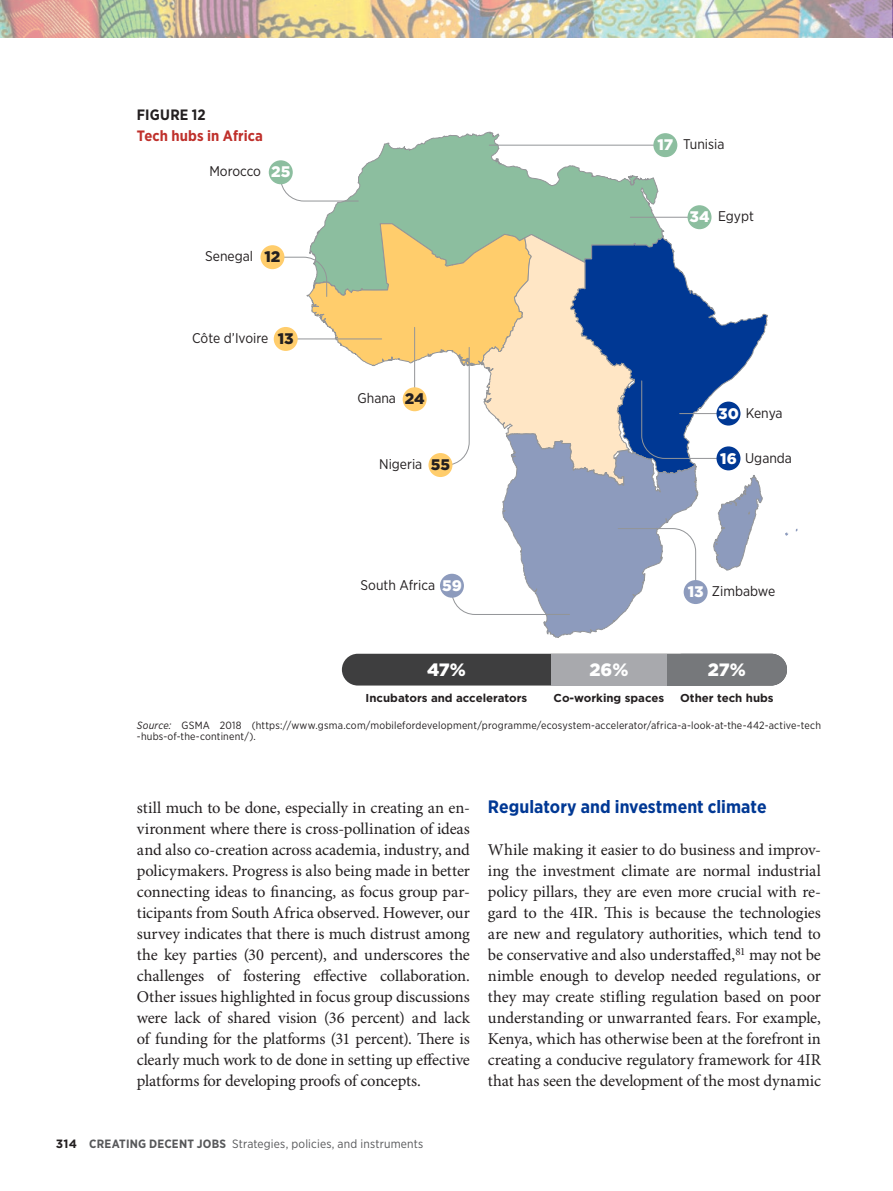
<style>
.page{position:relative;width:893px;height:1191px;background:#fff}
.page>*{position:absolute;margin:0;border:0;box-sizing:border-box;transform-origin:0 0}
.t1{font:700 18px "Gotham Narrow";color:#003894}
.t2{font:900 17.85px "Gotham";color:#fff}
.t3{font:16.5px/21px "Minion Pro";letter-spacing:-.015em;color:#231f20;text-align:justify}
.t4{font:900 15.3px "Gotham";color:#fff}
.t5{font:900 15.3px "Gotham";color:#231f20}
.t6{font:700 15px "Gotham Narrow";letter-spacing:.01em;color:#bf302b}
.t7{font:700 15px "Gotham Narrow";letter-spacing:.01em;color:#231f20}
.t8{font:14.1px "Gotham Narrow";color:#231f20}
.t9{font:12px "Gotham Narrow";letter-spacing:.015em;color:#57585a}
.t10{font:700 11.55px "Gotham";color:#231f20}
.t11{font:10.5px/10.5px "Gotham Narrow";letter-spacing:.02em;color:#231f20}
.s1{font-style:italic}
.s2{font-family:"Gotham";font-weight:700;color:#231f20}
.s3{font-weight:700}
</style>
<div class="page">
<img style="left:0;top:0;width:892px;height:37px">
<svg style="left:324px;top:131px;width:341px;height:92px;fill:#8cbe9f"></svg>
<div style="left:342px;top:654px;width:445px;height:31px;background:#3e3e3f;border-radius:16px"></div>
<div style="left:667px;top:654px;width:120px;height:31px;background:#76787b;border-radius:16px"></div>
<div style="left:667px;top:654px;width:82px;height:31px;background:#76787b"></div>
<div style="left:551px;top:654px;width:116px;height:31px;background:#a8a9ad"></div>
<svg style="left:280px;top:171px;width:79px;height:31px"></svg>
<hr style="left:630px;top:217px;width:70px;height:1px;background:#939598">
<hr style="left:489px;top:145px;width:177px;height:1px;background:#939598">
<svg style="left:271px;top:223px;width:492px;height:415px"></svg>
<hr style="left:680px;top:413px;width:49px;height:1px;background:#939598">
<div style="left:260px;top:245px;width:24px;height:24px;background:#ffcd6c;border-radius:50%"></div>
<div style="left:687px;top:205px;width:24px;height:24px;background:#8cbe9f;border-radius:50%"></div>
<div style="left:403px;top:387px;width:24px;height:24px;background:#ffcd6c;border-radius:50%"></div>
<div style="left:428px;top:453px;width:24px;height:24px;background:#ffcd6c;border-radius:50%"></div>
<div style="left:653px;top:133px;width:24px;height:24px;background:#8cbe9f;border-radius:50%"></div>
<div style="left:274px;top:327px;width:24px;height:24px;background:#ffcd6c;border-radius:50%"></div>
<div style="left:684px;top:580px;width:24px;height:24px;background:#8d9bbd;border-radius:50%"></div>
<div style="left:716px;top:401px;width:24px;height:24px;background:#003894;border-radius:50%"></div>
<div style="left:716px;top:446px;width:24px;height:24px;background:#003894;border-radius:50%"></div>
<div style="left:440px;top:574px;width:24px;height:24px;background:#8d9bbd;border-radius:50%"></div>
<div style="left:269px;top:160px;width:24px;height:24px;background:#8cbe9f;border-radius:50%"></div>
<p class="t7" style="left:137px;top:105px;width:70px">FIGURE 12</p>
<p class="t6" style="left:137px;top:126px;width:128px">Tech hubs in Africa</p>
<p class="t8" style="left:209px;top:163px;width:53px">Morocco</p>
<p class="t4" style="left:271px;top:161px;width:21px">25</p>
<p class="t8" style="left:205px;top:247px;width:49px">Senegal</p>
<p class="t5" style="left:264px;top:246px;width:18px">12</p>
<p class="t8" style="left:192px;top:329px;width:78px">Côte d’Ivoire</p>
<p class="t5" style="left:278px;top:328px;width:17px">13</p>
<p class="t8" style="left:357px;top:390px;width:40px">Ghana</p>
<p class="t5" style="left:405px;top:388px;width:21px">24</p>
<p class="t8" style="left:379px;top:455px;width:45px">Nigeria</p>
<p class="t5" style="left:431px;top:454px;width:21px">55</p>
<p class="t8" style="left:361px;top:576px;width:76px">South Africa</p>
<p class="t4" style="left:442px;top:575px;width:21px">59</p>
<p class="t4" style="left:657px;top:134px;width:17px">17</p>
<p class="t8" style="left:683px;top:136px;width:43px">Tunisia</p>
<p class="t4" style="left:689px;top:206px;width:22px">34</p>
<p class="t8" style="left:718px;top:208px;width:37px">Egypt</p>
<p class="t4" style="left:718px;top:403px;width:22px">30</p>
<p class="t4" style="left:720px;top:447px;width:18px">16</p>
<p class="t8" style="left:746px;top:404px;width:38px">Kenya</p>
<p class="t8" style="left:745px;top:449px;width:48px">Uganda</p>
<p class="t4" style="left:688px;top:581px;width:17px">13</p>
<p class="t8" style="left:712px;top:582px;width:65px">Zimbabwe</p>
<p class="t2" style="left:589px;top:657px;width:41px">26%</p>
<p class="t2" style="left:427px;top:657px;width:40px">47%</p>
<p class="t2" style="left:708px;top:657px;width:40px">27%</p>
<p class="t10" style="left:366px;top:690px;width:163px">Incubators and accelerators</p>
<p class="t10" style="left:554px;top:690px;width:112px">Co-working spaces</p>
<p class="t10" style="left:680px;top:690px;width:95px">Other tech hubs</p>
<p class="t11" style="left:137px;top:720px;width:686px"><span class="s1">Source:</span> GSMA 2018 (https://www.gsma.com/mobilefordevelopment/programme/ecosystem-accelerator/africa-a-look-at-the-442-active-tech -hubs-of-the-continent/).</p>
<p class="t3" style="left:137px;top:798px;width:335px">still much to be done, especially in creating an en&shy;vironment where there is cross-pollination of ideas and also co-creation across academia, industry, and policymakers. Progress is also being made in better connecting ideas to financing, as focus group par&shy;ticipants from South Africa observed. However, our survey indicates that there is much distrust among the key parties (30 percent), and underscores the challenges of fostering effective collaboration.<br>Other issues highlighted in focus group discussions were lack of shared vision (36 percent) and lack of funding for the platforms (31 percent). There is clearly much work to de done in setting up effective platforms for developing proofs of concepts.</p>
<p class="t1" style="left:488px;top:795px;width:280px">Regulatory and investment climate</p>
<p class="t3" style="left:488px;top:840px;width:335px">While making it easier to do business and improv&shy;ing the investment climate are normal industrial policy pillars, they are even more crucial with re&shy;gard to the 4IR. This is because the technologies are new and regulatory authorities, which tend to be conservative and also understaffed,<sup>81</sup> may not be nimble enough to develop needed regulations, or they may create stifling regulation based on poor understanding or unwarranted fears. For example, Kenya, which has otherwise been at the forefront in creating a conducive regulatory framework for 4IR that has seen the development of the most dynamic</p>
<p class="t9" style="left:56px;top:1136px;width:369px"><span class="s2">314</span> <span class="s3">CREATING DECENT JOBS</span> Strategies, policies, and instruments</p>
</div>
